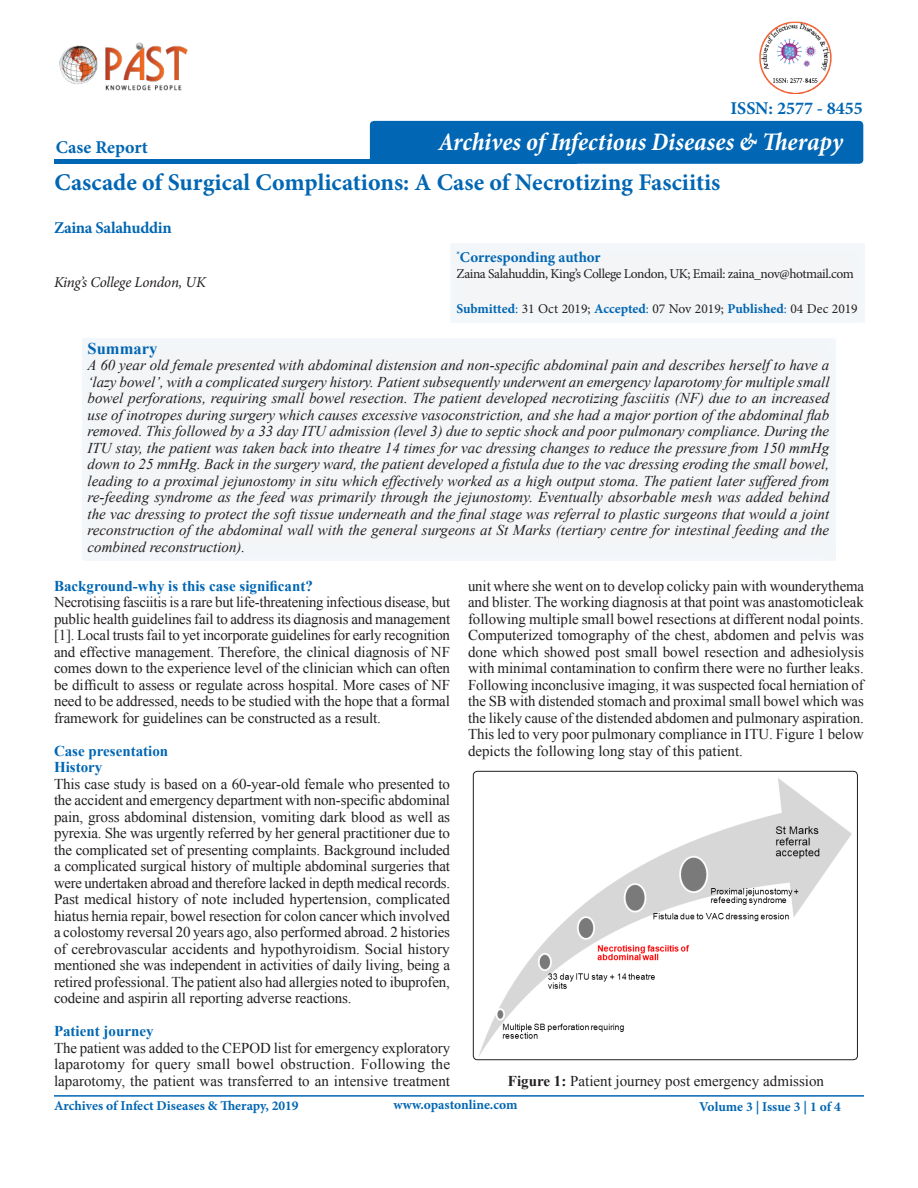
<style>
.page{position:relative;width:918px;height:1188px;background:#fff}
.page>*{position:absolute;margin:0;border:0;box-sizing:border-box;transform-origin:0 0}
.t1{font:italic 700 condensed 25.5px "Minion Pro";color:#fff}
.t2{font:700 24px "Minion Pro";color:#0166b3}
.t3{font:700 18px "Minion Pro";color:#0166b3}
.t4{font:700 16.5px "Minion Pro";letter-spacing:-.015em;color:#0166b3}
.t5{font:700 16.5px "Times New Roman";color:#0166b3}
.t6{font:15px/16.5px "Times New Roman";color:#231f20;text-align:justify}
.t7{font:italic 15px/16.5px "Times New Roman";color:#231f20;text-align:justify}
.t8{font:700 15px "Times New Roman";color:#0166b3}
.t9{font:italic 15px "Minion Pro";letter-spacing:-.015em;color:#231f20}
.t10{font:700 15px "Minion Pro";color:#0166b3}
.t11{font:700 13.5px "Minion Pro";color:#0166b3}
.t12{font:13.5px "Minion Pro";letter-spacing:-.03em;color:#231f20}
.t13{font:13.5px "Minion Pro";color:#231f20}
.s1{font-weight:700;color:#0166b3}
.s2{color:#0166b3}
.s3{font-weight:700}
</style>
<div class="page">
<div style="left:370px;top:121px;width:493px;height:43px;background:#0166b3;border-radius:4px"></div>
<div style="left:54px;top:159px;width:318px;height:5px;background:#0166b3"></div>
<hr style="left:54px;top:1095px;width:810px;height:2px;background:#0166b3">
<div style="left:446px;top:238px;width:420px;height:87px;background:#f3f5f7"></div>
<div style="left:79px;top:332px;width:759px;height:230px;background:#f3f5f7"></div>
<img style="left:759px;top:21px;width:73px;height:72px">
<img style="left:59px;top:42px;width:129px;height:49px">
<img style="left:473px;top:771px;width:384px;height:289px">
<div style="left:473px;top:771px;width:385px;height:289px;border:1px solid #231f20;border-radius:4px"></div>
<p class="t3" style="left:56px;top:135px;width:94px">Case Report</p>
<p class="t3" style="left:730px;top:96px;width:134px">ISSN: 2577 - 8455</p>
<p class="t1" style="left:438px;top:124px;width:406px">Archives of Infectious Diseases &amp; Therapy</p>
<p class="t2" style="left:55px;top:165px;width:667px">Cascade of Surgical Complications: A Case of Necrotizing Fasciitis</p>
<p class="t4" style="left:54px;top:216px;width:119px">Zaina Salahuddin</p>
<p class="t9" style="left:54px;top:272px;width:153px">King’s College London, UK</p>
<p class="t10" style="left:456px;top:246px;width:146px"><sup>*</sup>Corresponding author</p>
<p class="t12" style="left:456px;top:265px;width:399px">Zaina Salahuddin, King’s College London, UK; Email: zaina_nov@hotmail.com</p>
<p class="t13" style="left:456px;top:299px;width:403px"><span class="s1">Submitted</span><span class="s2">:</span> 31 Oct 2019; <span class="s1">Accepted</span><span class="s2">:</span> 07 Nov 2019; <span class="s1">Published</span><span class="s2">:</span> 04 Dec 2019</p>
<p class="t5" style="left:88px;top:337px;width:71px">Summary</p>
<p class="t7" style="left:88px;top:356px;width:743px">A 60 year old female presented with abdominal distension and non-specific abdominal pain and describes herself to have a ‘lazy bowel’, with a complicated surgery history. Patient subsequently underwent an emergency laparotomy for multiple small bowel perforations, requiring small bowel resection. The patient developed necrotizing fasciitis (NF) due to an increased use of inotropes during surgery which causes excessive vasoconstriction, and she had a major portion of the abdominal flab removed. This followed by a 33 day ITU admission (level 3) due to septic shock and poor pulmonary compliance. During the ITU stay, the patient was taken back into theatre 14 times for vac dressing changes to reduce the pressure from 150 mmHg down to 25 mmHg. Back in the surgery ward, the patient developed a fistula due to the vac dressing eroding the small bowel, leading to a proximal jejunostomy in situ which effectively worked as a high output stoma. The patient later suffered from re-feeding syndrome as the feed was primarily through the jejunostomy. Eventually absorbable mesh was added behind the vac dressing to protect the soft tissue underneath and the final stage was referral to plastic surgeons that would a joint reconstruction of the abdominal wall with the general surgeons at St Marks (tertiary centre for intestinal feeding and the combined reconstruction).</p>
<p class="t8" style="left:54px;top:576px;width:260px">Background-why is this case significant?</p>
<p class="t6" style="left:54px;top:594px;width:398px">Necrotising fasciitis is a rare but life-threatening infectious disease, but public health guidelines fail to address its diagnosis and management [1]. Local trusts fail to yet incorporate guidelines for early recognition and effective management. Therefore, the clinical diagnosis of NF comes down to the experience level of the clinician which can often be difficult to assess or regulate across hospital. More cases of NF need to be addressed, needs to be studied with the hope that a formal framework for guidelines can be constructed as a result.</p>
<p class="t8" style="left:54px;top:741px;width:116px">Case presentation</p>
<p class="t8" style="left:54px;top:757px;width:50px">History</p>
<p class="t6" style="left:54px;top:775px;width:398px">This case study is based on a 60-year-old female who presented to the accident and emergency department with non-specific abdominal pain, gross abdominal distension, vomiting dark blood as well as pyrexia. She was urgently referred by her general practitioner due to the complicated set of presenting complaints. Background included a complicated surgical history of multiple abdominal surgeries that were undertaken abroad and therefore lacked in depth medical records.<br>Past medical history of note included hypertension, complicated hiatus hernia repair, bowel resection for colon cancer which involved a colostomy reversal 20 years ago, also performed abroad. 2 histories of cerebrovascular accidents and hypothyroidism. Social history mentioned she was independent in activities of daily living, being a retired professional. The patient also had allergies noted to ibuprofen, codeine and aspirin all reporting adverse reactions.</p>
<p class="t8" style="left:54px;top:1021px;width:101px">Patient journey</p>
<p class="t6" style="left:54px;top:1039px;width:398px">The patient was added to the CEPOD list for emergency exploratory laparotomy for query small bowel obstruction. Following the laparotomy, the patient was transferred to an intensive treatment</p>
<p class="t6" style="left:468px;top:577px;width:398px">unit where she went on to develop colicky pain with wounderythema and blister. The working diagnosis at that point was anastomoticleak following multiple small bowel resections at different nodal points.<br>Computerized tomography of the chest, abdomen and pelvis was done which showed post small bowel resection and adhesiolysis with minimal contamination to confirm there were no further leaks.<br>Following inconclusive imaging, it was suspected focal herniation of the SB with distended stomach and proximal small bowel which was the likely cause of the distended abdomen and pulmonary aspiration.<br>This led to very poor pulmonary compliance in ITU. Figure 1 below depicts the following long stay of this patient.</p>
<p class="t6" style="left:508px;top:1072px;width:318px"><span class="s3">Figure 1:</span> Patient journey post emergency admission</p>
<p class="t11" style="left:54px;top:1097px;width:246px">Archives of Infect Diseases &amp; Therapy, 2019</p>
<p class="t11" style="left:393px;top:1096px;width:126px">www.opastonline.com</p>
<p class="t11" style="left:699px;top:1097px;width:143px">Volume 3 | Issue 3 | 1 of 4</p>
</div>
